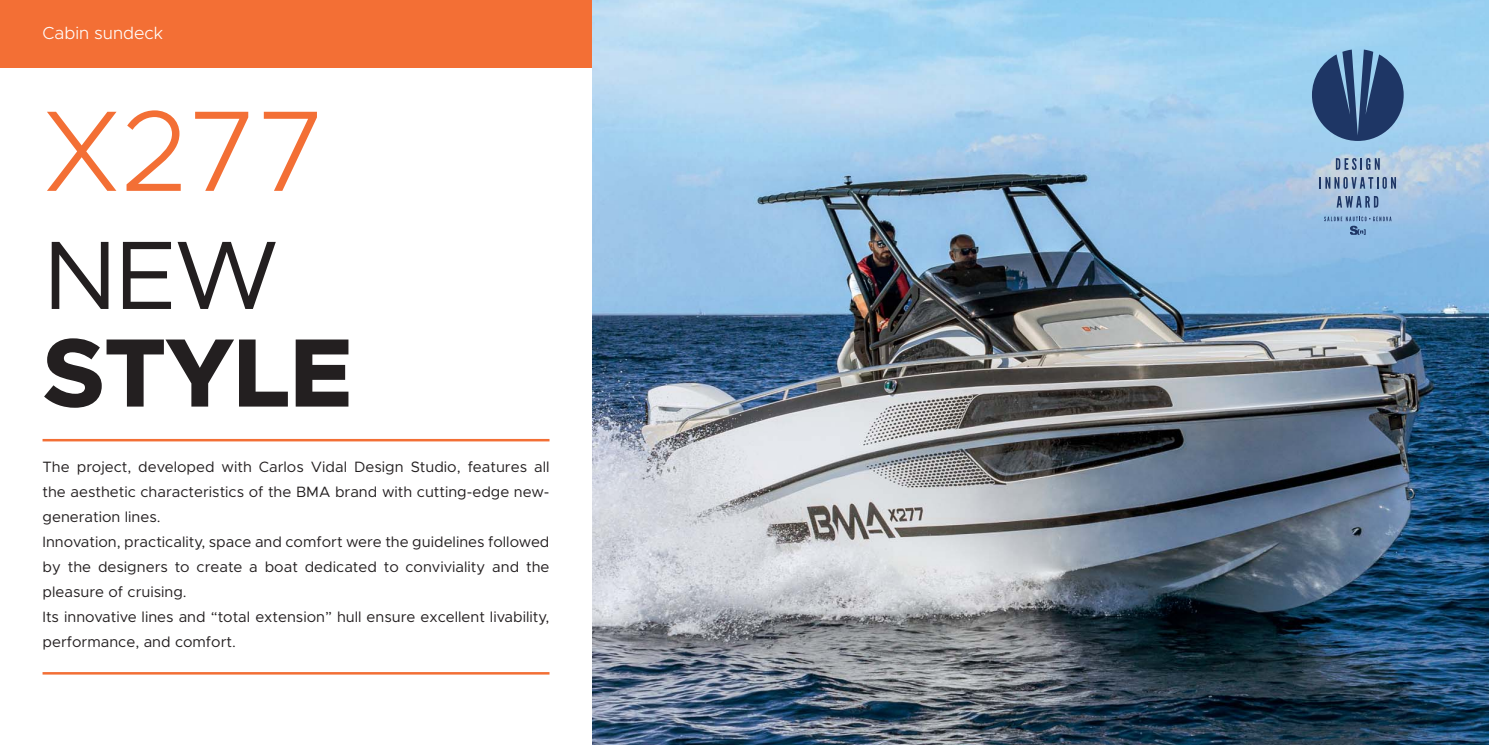
<style>
.page{position:relative;width:1489px;height:745px;background:#fff}
.page>*{position:absolute;margin:0;border:0;box-sizing:border-box;transform-origin:0 0}
.t1{font:300 115px "Metropolis";color:#f36f35}
.t2{font:800 97.5px "Metropolis";letter-spacing:-.01em;color:#231f20}
.t3{font:97.5px "Metropolis";color:#231f20}
.t4{font:300 17.5px "Metropolis";color:#fff}
.t5{font:15px/25px "Metropolis";color:#231f20}
</style>
<div class="page">
<hr style="left:43px;top:438px;width:506px;height:3px;background:#f36f35">
<hr style="left:43px;top:671px;width:506px;height:3px;background:#f36f35">
<div style="left:0;top:0;width:591px;height:67px;background:#f36f35"></div>
<img style="left:592px;top:0;width:896px;height:744px">
<svg style="left:1335px;top:158px;width:44px;height:12px"></svg>
<svg style="left:1319px;top:177px;width:76px;height:12px"></svg>
<svg style="left:1336px;top:196px;width:42px;height:11px"></svg>
<svg style="left:1311px;top:50px;width:92px;height:91px;background:#476791"></svg>
<svg style="left:1323px;top:216px;width:68px;height:19px"></svg>
<p class="t4" style="left:43px;top:26px;width:122px">Cabin sundeck</p>
<h1 class="t1" style="left:43px;top:109px;width:285px">X277</h1>
<h2 class="t3" style="left:43px;top:239px;width:238px">NEW</h2>
<h2 class="t2" style="left:43px;top:337px;width:311px">STYLE</h2>
<p class="t5" style="left:43px;top:455px;width:508px">The project, developed with Carlos Vidal Design Studio, features all the aesthetic characteristics of the BMA brand with cutting-edge new&shy;generation lines.<br>Innovation, practicality, space and comfort were the guidelines followed by the designers to create a boat dedicated to conviviality and the pleasure of cruising.<br>Its innovative lines and “total extension” hull ensure excellent livability, performance, and comfort.</p>
</div>
